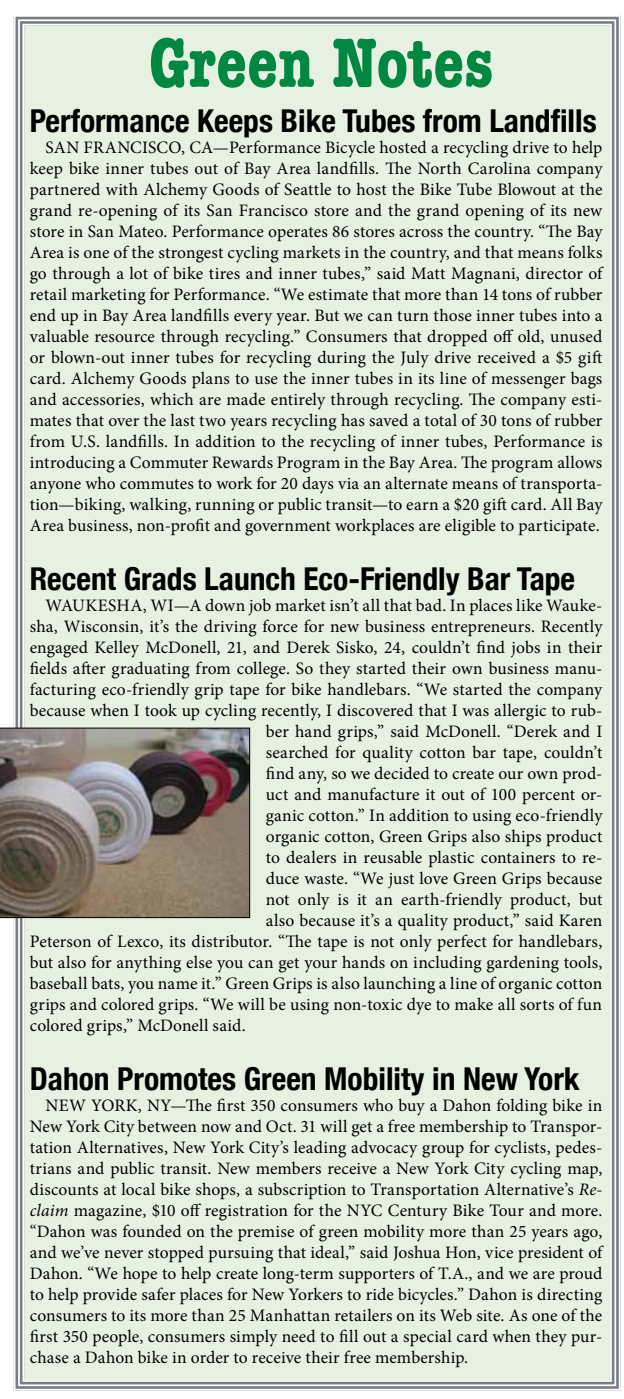
<style>
.page{position:relative;width:624px;height:1399px;background:#fff}
.page>*{position:absolute;margin:0;border:0;box-sizing:border-box;transform-origin:0 0}
.t1{font:700 condensed 71.75px "American Typewriter";color:#008843}
.t2{font:700 condensed 31.5px "Helvetica Neue";color:#000}
.t3{font:17.5px/21px "Minion Pro";letter-spacing:.005em;color:#000;text-align:justify}
.s1{font-style:italic}
</style>
<div class="page">
<div style="left:13px;top:15px;width:608px;height:1376px;background:#e7f1e2"></div>
<img style="left:0;top:727px;width:250px;height:190px">
<h1 class="t1" style="left:149px;top:5px;width:346px">Green Notes</h1>
<h2 class="t2" style="left:30px;top:102px;width:568px">Performance Keeps Bike Tubes from Landfills</h2>
<p class="t3" style="left:30px;top:137px;width:574px;text-indent:16px">SAN FRANCISCO, CA—Performance Bicycle hosted a recycling drive to help keep bike inner tubes out of Bay Area landfills. The North Carolina company partnered with Alchemy Goods of Seattle to host the Bike Tube Blowout at the grand re-opening of its San Francisco store and the grand opening of its new store in San Mateo. Performance operates 86 stores across the country. “The Bay Area is one of the strongest cycling markets in the country, and that means folks go through a lot of bike tires and inner tubes,” said Matt Magnani, director of retail marketing for Performance. “We estimate that more than 14 tons of rubber end up in Bay Area landfills every year. But we can turn those inner tubes into a valuable resource through recycling.” Consumers that dropped off old, unused or blown-out inner tubes for recycling during the July drive received a $5 gift card. Alchemy Goods plans to use the inner tubes in its line of messenger bags and accessories, which are made entirely through recycling. The company esti&shy;mates that over the last two years recycling has saved a total of 30 tons of rubber from U.S. landfills. In addition to the recycling of inner tubes, Performance is introducing a Commuter Rewards Program in the Bay Area. The program allows anyone who commutes to work for 20 days via an alternate means of transporta&shy;tion—biking, walking, running or public transit—to earn a $20 gift card. All Bay Area business, non-profit and government workplaces are eligible to participate.</p>
<h2 class="t2" style="left:30px;top:560px;width:547px">Recent Grads Launch Eco-Friendly Bar Tape</h2>
<p class="t3" style="left:46px;top:595px;width:558px">WAUKESHA, WI—A down job market isn’t all that bad. In places like Wauke-</p>
<p class="t3" style="left:30px;top:616px;width:574px">sha, Wisconsin, it’s the driving force for new business entrepreneurs. Recently</p>
<p class="t3" style="left:30px;top:637px;width:574px">engaged Kelley McDonell, 21, and Derek Sisko, 24, couldn’t find jobs in their</p>
<p class="t3" style="left:30px;top:658px;width:574px">fields after graduating from college. So they started their own business manu-</p>
<p class="t3" style="left:30px;top:679px;width:574px">facturing eco-friendly grip tape for bike handlebars. “We started the company</p>
<p class="t3" style="left:30px;top:700px;width:574px">because when I took up cycling recently, I discovered that I was allergic to rub-</p>
<p class="t3" style="left:266px;top:721px;width:338px">ber hand grips,” said McDonell. “Derek and I</p>
<p class="t3" style="left:266px;top:742px;width:338px">searched for quality cotton bar tape, couldn’t</p>
<p class="t3" style="left:266px;top:763px;width:338px">find any, so we decided to create our own prod-</p>
<p class="t3" style="left:266px;top:784px;width:338px">uct and manufacture it out of 100 percent or-</p>
<p class="t3" style="left:266px;top:805px;width:338px">ganic cotton.” In addition to using eco-friendly</p>
<p class="t3" style="left:266px;top:826px;width:338px">organic cotton, Green Grips also ships product</p>
<p class="t3" style="left:266px;top:847px;width:338px">to dealers in reusable plastic containers to re-</p>
<p class="t3" style="left:266px;top:868px;width:338px">duce waste. “We just love Green Grips because</p>
<p class="t3" style="left:266px;top:889px;width:338px">not only is it an earth-friendly product, but</p>
<p class="t3" style="left:266px;top:910px;width:338px">also because it’s a quality product,” said Karen</p>
<p class="t3" style="left:30px;top:931px;width:574px">Peterson of Lexco, its distributor. “The tape is not only perfect for handlebars,</p>
<p class="t3" style="left:30px;top:952px;width:574px">but also for anything else you can get your hands on including gardening tools,</p>
<p class="t3" style="left:30px;top:973px;width:574px">baseball bats, you name it.” Green Grips is also launching a line of organic cotton</p>
<p class="t3" style="left:30px;top:994px;width:574px">grips and colored grips. “We will be using non-toxic dye to make all sorts of fun</p>
<p class="t3" style="left:30px;top:1015px;width:217px">colored grips,” McDonell said.</p>
<h2 class="t2" style="left:30px;top:1059px;width:551px">Dahon Promotes Green Mobility in New York</h2>
<p class="t3" style="left:30px;top:1095px;width:574px;text-indent:16px">NEW YORK, NY—The first 350 consumers who buy a Dahon folding bike in New York City between now and Oct. 31 will get a free membership to Transpor&shy;tation Alternatives, New York City’s leading advocacy group for cyclists, pedes&shy;trians and public transit. New members receive a New York City cycling map, discounts at local bike shops, a subscription to Transportation Alternative’s <span class="s1">Re&shy;claim</span> magazine, $10 off registration for the NYC Century Bike Tour and more. “Dahon was founded on the premise of green mobility more than 25 years ago, and we’ve never stopped pursuing that ideal,” said Joshua Hon, vice president of Dahon. “We hope to help create long-term supporters of T.A., and we are proud to help provide safer places for New Yorkers to ride bicycles.” Dahon is directing consumers to its more than 25 Manhattan retailers on its Web site. As one of the first 350 people, consumers simply need to fill out a special card when they pur&shy;chase a Dahon bike in order to receive their free membership.</p>
</div>
